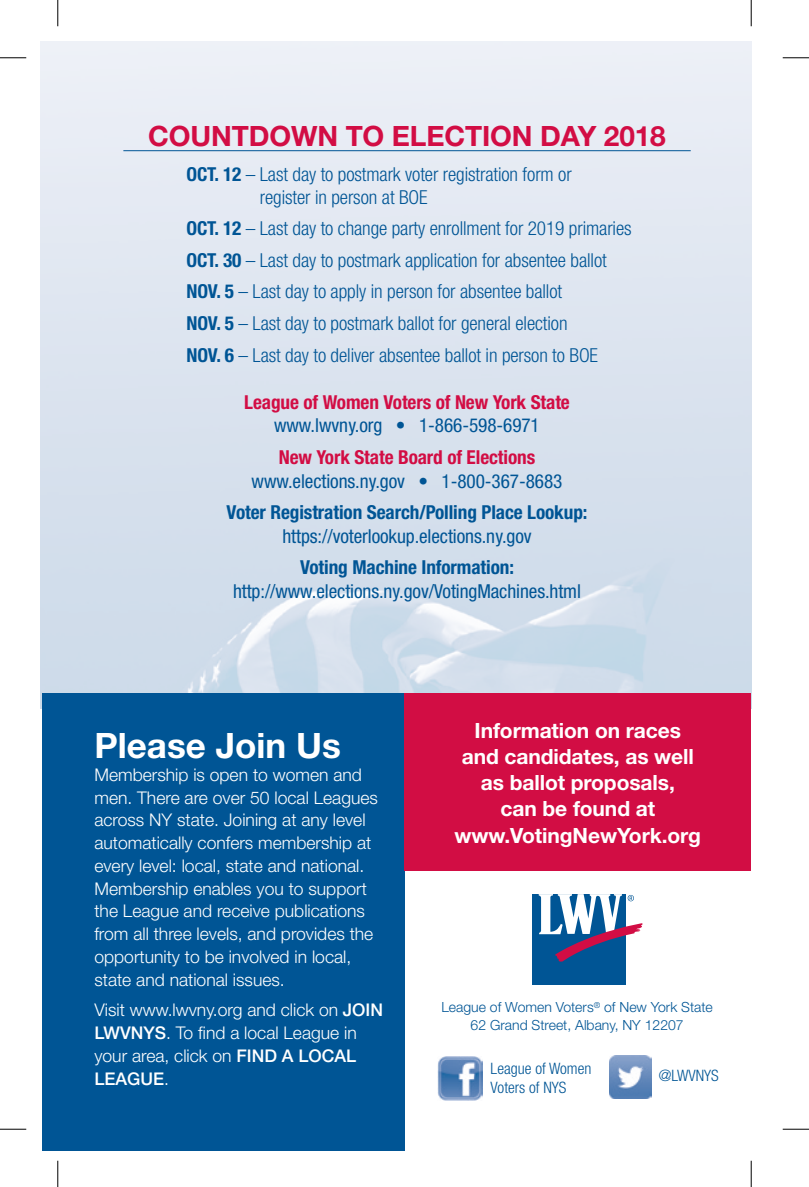
<style>
.page{position:relative;width:809px;height:1187px;background:#fff}
.page>*{position:absolute;margin:0;border:0;box-sizing:border-box;transform-origin:0 0}
.t1{font:700 35px "Helvetica Neue";color:#fff}
.t2{font:700 28px "Helvetica Neue";letter-spacing:-.005em;color:#d20d44}
.t3{font:700 21px/26.2px "Helvetica Neue";letter-spacing:-.005em;color:#fff;text-align:center}
.t4{font:300 condensed 19.25px/31.5px "Helvetica Neue";letter-spacing:-.005em;color:#005595}
.t5{font:condensed 19.25px "Helvetica Neue";letter-spacing:-.005em;color:#005595}
.t6{font:700 condensed 19.25px "Helvetica Neue";letter-spacing:-.005em;color:#005595}
.t7{font:700 condensed 19.25px "Helvetica Neue";letter-spacing:-.005em;color:#d20d44}
.t8{font:300 17.5px/22.8px "Helvetica Neue";color:#fff}
.t9{font:300 condensed 15.75px/18.9px "Helvetica Neue";color:#005595}
.t10{font:300 14px/17.5px "Helvetica Neue";color:#005595;text-align:center}
.s1{font-weight:700}
.s2{font-weight:500}
</style>
<div class="page">
<img style="left:40px;top:41px;width:711px;height:667px">
<div style="left:42px;top:693px;width:362px;height:457px;background:#005595"></div>
<div style="left:533px;top:894px;width:93px;height:90px;background:#005595"></div>
<svg style="left:538px;top:894px;width:104px;height:68px"></svg>
<hr style="left:123px;top:150px;width:567px;height:1px;background:#005595">
<div style="left:404px;top:693px;width:347px;height:177px;background:#d20d44"></div>
<img style="left:438px;top:1056px;width:45px;height:44px">
<img style="left:609px;top:1055px;width:42px;height:43px">
<svg style="left:0;top:57px;width:26px;height:1px"></svg>
<svg style="left:782px;top:57px;width:26px;height:1px"></svg>
<svg style="left:0;top:1128px;width:26px;height:1px"></svg>
<svg style="left:782px;top:1128px;width:26px;height:1px"></svg>
<svg style="left:57px;top:0;width:1px;height:26px"></svg>
<svg style="left:57px;top:1160px;width:1px;height:26px"></svg>
<svg style="left:750px;top:0;width:1px;height:26px"></svg>
<svg style="left:750px;top:1160px;width:1px;height:26px"></svg>
<h2 class="t2" style="left:148px;top:119px;width:519px">COUNTDOWN TO ELECTION DAY 2018</h2>
<p class="t4" style="left:260px;top:162px;width:313px;line-height:22.8px;text-indent:-73px"><span class="s1">OCT. 12</span> – Last day to postmark voter registration form or register in person at BOE</p>
<p class="t4" style="left:186px;top:212px;width:446px"><span class="s1">OCT. 12</span> – Last day to change party enrollment for 2019 primaries <span class="s1">OCT. 30</span> – Last day to postmark application for absentee ballot <span class="s1">NOV. 5</span> – Last day to apply in person for absentee ballot<br><span class="s1">NOV. 5</span> – Last day to postmark ballot for general election<br><span class="s1">NOV. 6</span> – Last day to deliver absentee ballot in person to BOE</p>
<p class="t7" style="left:244px;top:390px;width:327px">League of Women Voters of New York State</p>
<p class="t5" style="left:274px;top:414px;width:267px">www.lwvny.org • 1-866-598-6971</p>
<p class="t7" style="left:279px;top:445px;width:258px">New York State Board of Elections</p>
<p class="t5" style="left:252px;top:469px;width:312px">www.elections.ny.gov • 1-800-367-8683</p>
<p class="t6" style="left:226px;top:500px;width:362px">Voter Registration Search/Polling Place Lookup:</p>
<p class="t5" style="left:282px;top:525px;width:250px">https://voterlookup.elections.ny.gov</p>
<p class="t6" style="left:300px;top:556px;width:215px">Voting Machine Information:</p>
<p class="t5" style="left:233px;top:580px;width:349px">http://www.elections.ny.gov/VotingMachines.html</p>
<h1 class="t1" style="left:94px;top:724px;width:248px">Please Join Us</h1>
<p class="t8" style="left:94px;top:763px;width:285px">Membership is open to women and men. There are over 50 local Leagues across NY state. Joining at any level automatically confers membership at every level: local, state and national.<br>Membership enables you to support the League and receive publications from all three levels, and provides the opportunity to be involved in local, state and national issues.</p>
<p class="t8" style="left:94px;top:998px;width:290px">Visit www.lwvny.org and click on <span class="s2">JOIN<br>LWVNYS</span>. To find a local League in your area, click on <span class="s2">FIND A LOCAL<br>LEAGUE</span>.</p>
<p class="t3" style="left:454px;top:716px;width:248px">Information on races and candidates, as well as ballot proposals,<br>can be found at www.VotingNewYork.org</p>
<p class="t10" style="left:441px;top:998px;width:273px">League of Women Voters<sup>®</sup> of New York State<br>62 Grand Street, Albany, NY 12207</p>
<p class="t9" style="left:490px;top:1058px;width:102px">League of Women<br>Voters of NYS</p>
<p class="t9" style="left:658px;top:1066px;width:61px">@LWVNYS</p>
</div>
